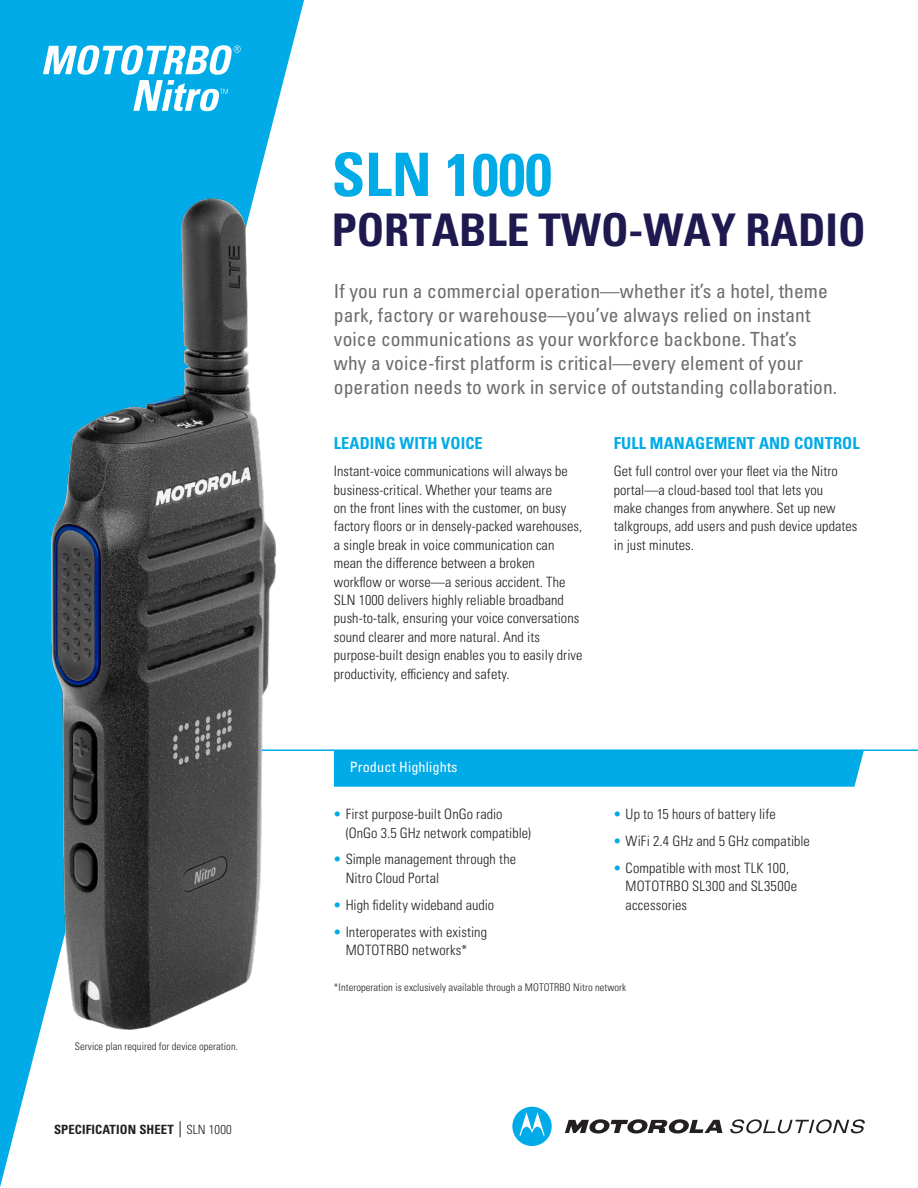
<style>
.page{position:relative;width:918px;height:1188px;background:#fff}
.page>*{position:absolute;margin:0;border:0;box-sizing:border-box;transform-origin:0 0}
.t1{font:700 condensed 60px "Univers LT Pro";color:#00abe7}
.t2{font:700 condensed 45px "Univers LT Pro";color:#1e194f}
.t3{font:condensed 19.5px/24px "Univers LT Pro";letter-spacing:.005em;color:#6c6d70}
.t4{font:700 condensed 16.5px "Univers LT Pro";letter-spacing:.005em;color:#00abe7}
.t5{font:300 condensed 14.25px/18.5px "Univers LT Pro";letter-spacing:.005em;color:#231f20}
.t6{font:condensed 14.25px "Univers LT Pro";letter-spacing:.01em;color:#fff}
.t7{font:700 condensed 12.75px "Univers LT Pro";letter-spacing:.01em;color:#231f20}
.t8{font:300 condensed 10.5px "Univers LT Pro";letter-spacing:.005em;color:#231f20}
.s1{font-weight:300}
.s2{color:#00abe7}
</style>
<div class="page">
<svg style="left:0;top:0;width:304px;height:1187px;fill:#00abe7"></svg>
<div style="left:334px;top:751px;width:530px;height:36px;background:#00abe7"></div>
<svg style="left:565px;top:1119px;width:157px;height:15px"></svg>
<svg style="left:512px;top:1107px;width:40px;height:39px"></svg>
<svg style="left:730px;top:1119px;width:135px;height:14px"></svg>
<hr style="left:207px;top:750px;width:711px;height:1px;background:#00abe7">
<img style="left:31px;top:138px;width:273px;height:969px">
<svg style="left:180px;top:1121px;width:1px;height:16px"></svg>
<svg style="left:43px;top:45px;width:198px;height:66px"></svg>
<p class="t8" style="left:75px;top:1039px;width:165px">Service plan required for device operation.</p>
<p class="t7" style="left:54px;top:1122px;width:179px">SPECIFICATION SHEET <span class="s1">SLN 1000</span></p>
<p class="t1" style="left:332px;top:138px;width:221px">SLN 1000</p>
<p class="t2" style="left:332px;top:202px;width:535px">PORTABLE TWO-WAY RADIO</p>
<p class="t3" style="left:334px;top:278px;width:505px">If you run a commercial operation—whether it’s a hotel, theme park, factory or warehouse—you’ve always relied on instant voice communications as your workforce backbone. That’s<br>why a voice-first platform is critical—every element of your operation needs to work in service of outstanding collaboration.</p>
<p class="t4" style="left:334px;top:433px;width:150px">LEADING WITH VOICE</p>
<p class="t5" style="left:334px;top:461px;width:250px">Instant-voice communications will always be business-critical. Whether your teams are<br>on the front lines with the customer, on busy factory floors or in densely-packed warehouses, a single break in voice communication can mean the difference between a broken workflow or worse—a serious accident. The SLN 1000 delivers highly reliable broadband push-to-talk, ensuring your voice conversations sound clearer and more natural. And its purpose-built design enables you to easily drive productivity, efficiency and safety.</p>
<p class="t6" style="left:350px;top:758px;width:109px">Product Highlights</p>
<p class="t5" style="left:346px;top:804px;width:187px;text-indent:-12px"><span class="s2">•</span> First purpose-built OnGo radio (OnGo 3.5 GHz network compatible)</p>
<p class="t5" style="left:346px;top:850px;width:172px;text-indent:-12px"><span class="s2">•</span> Simple management through the<br>Nitro Cloud Portal</p>
<p class="t5" style="left:334px;top:895px;width:162px"><span class="s2">•</span> High fidelity wideband audio</p>
<p class="t5" style="left:334px;top:922px;width:155px;text-align:center"><span class="s2">•</span> Interoperates with existing<br>MOTOTRBO networks*</p>
<p class="t4" style="left:614px;top:433px;width:247px">FULL MANAGEMENT AND CONTROL</p>
<p class="t5" style="left:614px;top:461px;width:245px">Get full control over your fleet via the Nitro portal—a cloud-based tool that lets you<br>make changes from anywhere. Set up new talkgroups, add users and push device updates in just minutes.</p>
<p class="t5" style="left:614px;top:804px;width:163px"><span class="s2">•</span> Up to 15 hours of battery life</p>
<p class="t5" style="left:614px;top:831px;width:198px"><span class="s2">•</span> WiFi 2.4 GHz and 5 GHz compatible</p>
<p class="t5" style="left:626px;top:858px;width:173px;text-indent:-12px"><span class="s2">•</span> Compatible with most TLK 100,<br>MOTOTRBO SL300 and SL3500e accessories</p>
<p class="t8" style="left:334px;top:981px;width:294px">*Interoperation is exclusively available through a MOTOTRBO Nitro network</p>
</div>
